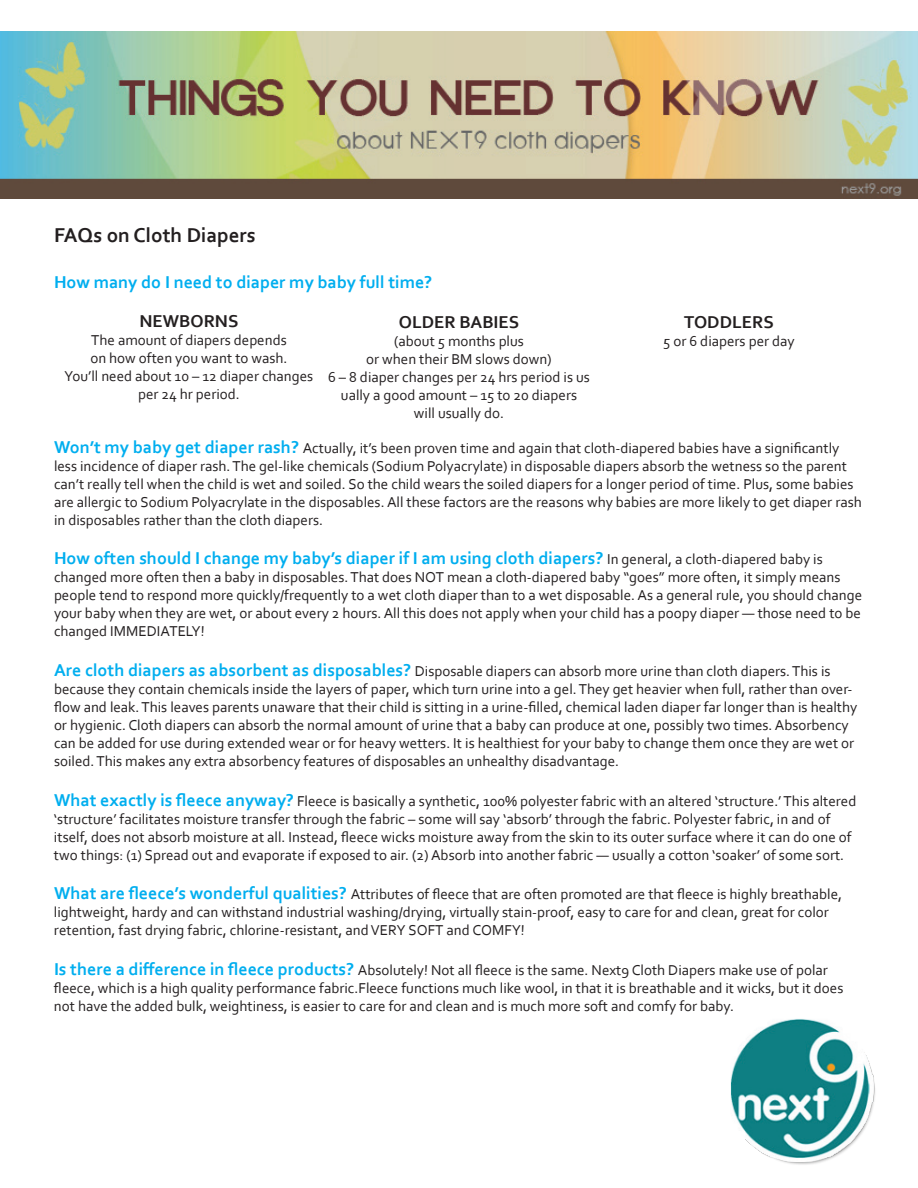
<style>
.page{position:relative;width:918px;height:1188px;background:#fff}
.page>*{position:absolute;margin:0;border:0;box-sizing:border-box;transform-origin:0 0}
.t1{font:700 21px "Corbel";color:#231f20}
.t2{font:700 18px "Corbel";color:#00aeef}
.t3{font:700 18px "Corbel";color:#231f20}
.t4{font:15px/18px "Corbel";color:#231f20}
.s1{font-weight:700;font-size:18px;color:#00aeef}
.s2{font-weight:400;font-size:15px;color:#231f20}
</style>
<div class="page">
<img style="left:0;top:32px;width:918px;height:167px">
<img style="left:730px;top:1019px;width:145px;height:146px">
<h1 class="t1" style="left:54px;top:222px;width:203px">FAQs on Cloth Diapers</h1>
<p class="t2" style="left:54px;top:271px;width:380px">How many do I need to diaper my baby full time?</p>
<p class="t3" style="left:140px;top:310px;width:100px">NEWBORNS</p>
<p class="t4" style="left:65px;top:331px;width:250px;text-align:center">The amount of diapers depends<br>on how often you want to wash.<br>You’ll need about 10 – 12 diaper changes per 24 hr period.</p>
<p class="t3" style="left:399px;top:311px;width:122px">OLDER BABIES</p>
<p class="t4" style="left:328px;top:332px;width:263px;text-align:center">(about 5 months plus<br>or when their BM slows down)<br>6 – 8 diaper changes per 24 hrs period is us ually a good amount – 15 to 20 diapers<br>will usually do.</p>
<p class="t3" style="left:684px;top:311px;width:91px">TODDLERS</p>
<p class="t4" style="left:663px;top:332px;width:133px">5 or 6 diapers per day</p>
<p class="t4" style="left:54px;top:439px;width:809px"><span class="s1">Won’t my baby get diaper rash?</span> Actually, it’s been proven time and again that cloth-diapered babies have a significantly less incidence of diaper rash. The gel-like chemicals (Sodium Polyacrylate) in disposable diapers absorb the wetness so the parent can’t really tell when the child is wet and soiled. So the child wears the soiled diapers for a longer period of time. Plus, some babies are allergic to Sodium Polyacrylate in the disposables. All these factors are the reasons why babies are more likely to get diaper rash in disposables rather than the cloth diapers.</p>
<p class="t2" style="left:54px;top:547px;width:770px">How often should I change my baby’s diaper if I am using cloth diapers? <span class="s2">In general, a cloth-diapered baby is</span></p>
<p class="t4" style="left:54px;top:568px;width:810px">changed more often then a baby in disposables. That does NOT mean a cloth-diapered baby “goes” more often, it simply means people tend to respond more quickly/frequently to a wet cloth diaper than to a wet disposable. As a general rule, you should change your baby when they are wet, or about every 2 hours. All this does not apply when your child has a poopy diaper — those need to be changed IMMEDIATELY!</p>
<p class="t4" style="left:54px;top:662px;width:805px"><span class="s1">Are cloth diapers as absorbent as disposables?</span> Disposable diapers can absorb more urine than cloth diapers. This is because they contain chemicals inside the layers of paper, which turn urine into a gel. They get heavier when full, rather than over&shy;flow and leak. This leaves parents unaware that their child is sitting in a urine-filled, chemical laden diaper far longer than is healthy or hygienic. Cloth diapers can absorb the normal amount of urine that a baby can produce at one, possibly two times. Absorbency can be added for use during extended wear or for heavy wetters. It is healthiest for your baby to change them once they are wet or soiled. This makes any extra absorbency features of disposables an unhealthy disadvantage.</p>
<p class="t4" style="left:54px;top:791px;width:804px"><span class="s1">What exactly is fleece anyway?</span> Fleece is basically a synthetic, 100% polyester fabric with an altered ‘structure.’ This altered ‘structure’ facilitates moisture transfer through the fabric – some will say ‘absorb’ through the fabric. Polyester fabric, in and of itself, does not absorb moisture at all. Instead, fleece wicks moisture away from the skin to its outer surface where it can do one of two things: (1) Spread out and evaporate if exposed to air. (2) Absorb into another fabric — usually a cotton ‘soaker’ of some sort.</p>
<p class="t4" style="left:54px;top:885px;width:790px"><span class="s1">What are fleece’s wonderful qualities?</span> Attributes of fleece that are often promoted are that fleece is highly breathable, lightweight, hardy and can withstand industrial washing/drying, virtually stain-proof, easy to care for and clean, great for color retention, fast drying fabric, chlorine-resistant, and VERY SOFT and COMFY!</p>
<p class="t4" style="left:54px;top:961px;width:791px"><span class="s1">Is there a difference in fleece products?</span> Absolutely! Not all fleece is the same. Next9 Cloth Diapers make use of polar fleece, which is a high quality performance fabric.Fleece functions much like wool, in that it is breathable and it wicks, but it does not have the added bulk, weightiness, is easier to care for and clean and is much more soft and comfy for baby.</p>
</div>
